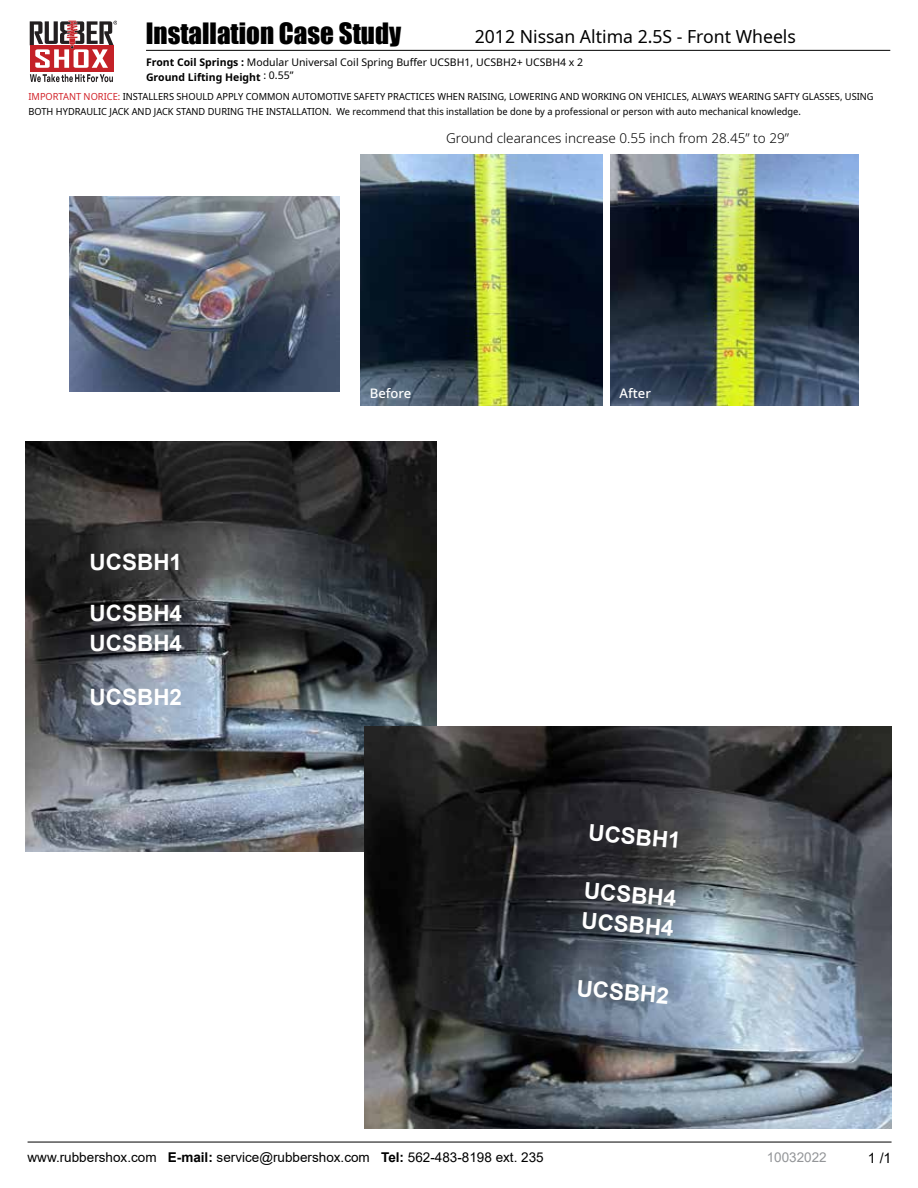
<style>
.page{position:relative;width:918px;height:1188px;background:#fff}
.page>*{position:absolute;margin:0;border:0;box-sizing:border-box;transform-origin:0 0}
.t1{font:27px "Impact";color:#000}
.t2{font:700 22.5px "Arial";color:#fff}
.t3{font:18px "Noto Sans";color:#000}
.t4{font:14.25px "Arial";color:#000}
.t5{font:13.5px "Arial";color:#000}
.t6{font:300 13.5px "Noto Sans";color:#000}
.t7{font:13.5px "Arial";color:#939598}
.t8{font:500 13.05px "Noto Sans";color:#fff}
.t9{font:10.5px/15px "Noto Sans";color:#000}
.t10{font:9.75px/15px "Noto Sans";color:#000;scale:.95 1}
.s1{font-weight:700}
.s2{color:#d2232a}
</style>
<div class="page">
<img style="left:360px;top:155px;width:242px;height:250px">
<img style="left:69px;top:197px;width:271px;height:194px">
<img style="left:610px;top:155px;width:248px;height:250px">
<img style="left:26px;top:441px;width:410px;height:410px">
<img style="left:365px;top:727px;width:527px;height:401px">
<hr style="left:146px;top:50px;width:744px;height:1px;background:#000">
<hr style="left:28px;top:1142px;width:864px;height:1px;background:#000">
<div style="left:30px;top:45px;width:84px;height:27px;background:#c42127"></div>
<svg style="left:30px;top:21px;width:87px;height:47px"></svg>
<svg style="left:30px;top:74px;width:83px;height:8px"></svg>
<h1 class="t1" style="left:146px;top:12px;width:257px">Installation Case Study</h1>
<h3 class="t3" style="left:475px;top:24px;width:323px">2012 Nissan Altima 2.5S - Front Wheels</h3>
<p class="t9" style="left:146px;top:55px;width:439px"><span class="s1">Front Coil Springs :</span> Modular Universal Coil Spring Buffer UCSBH1, UCSBH2+ UCSBH4 x 2<br><span class="s1">Ground Lifting Height</span> : 0.55”</p>
<p class="t10" style="left:28px;top:89px;width:891px"><span class="s2">IMPORTANT NORICE:</span> INSTALLERS SHOULD APPLY COMMON AUTOMOTIVE SAFETY PRACTICES WHEN RAISING, LOWERING AND WORKING ON VEHICLES, ALWAYS WEARING SAFTY GLASSES, USING<br>BOTH HYDRAULIC JACK AND JACK STAND DURING THE INSTALLATION. We recommend that this installation be done by a professional or person with auto mechanical knowledge.</p>
<h3 class="t6" style="left:446px;top:128px;width:344px">Ground clearances increase 0.55 inch from 28.45” to 29”</h3>
<h2 class="t2" style="left:90px;top:546px;width:94px">UCSBH1</h2>
<h2 class="t2" style="left:90px;top:597px;width:94px">UCSBH4</h2>
<h2 class="t2" style="left:90px;top:627px;width:94px">UCSBH4</h2>
<h2 class="t2" style="left:90px;top:681px;width:94px">UCSBH2</h2>
<h3 class="t8" style="left:370px;top:384px;width:43px">Before</h3>
<h3 class="t8" style="left:620px;top:384px;width:33px">After</h3>
<h2 class="t2" style="left:590px;top:817px;width:94px;rotate:5deg">UCSBH1</h2>
<h2 class="t2" style="left:586px;top:875px;width:94px;rotate:5deg">UCSBH4</h2>
<h2 class="t2" style="left:583px;top:905px;width:94px;rotate:5deg">UCSBH4</h2>
<h2 class="t2" style="left:578px;top:972px;width:94px;rotate:5deg">UCSBH2</h2>
<h3 class="t5" style="left:28px;top:1148px;width:518px">www.rubbershox.com <span class="s1">E-mail:</span> service@rubbershox.com <span class="s1">Tel:</span> 562-483-8198 ext. 235</h3>
<h3 class="t7" style="left:767px;top:1148px;width:62px">10032022</h3>
<h3 class="t4" style="left:868px;top:1148px;width:25px">1 /1</h3>
</div>
